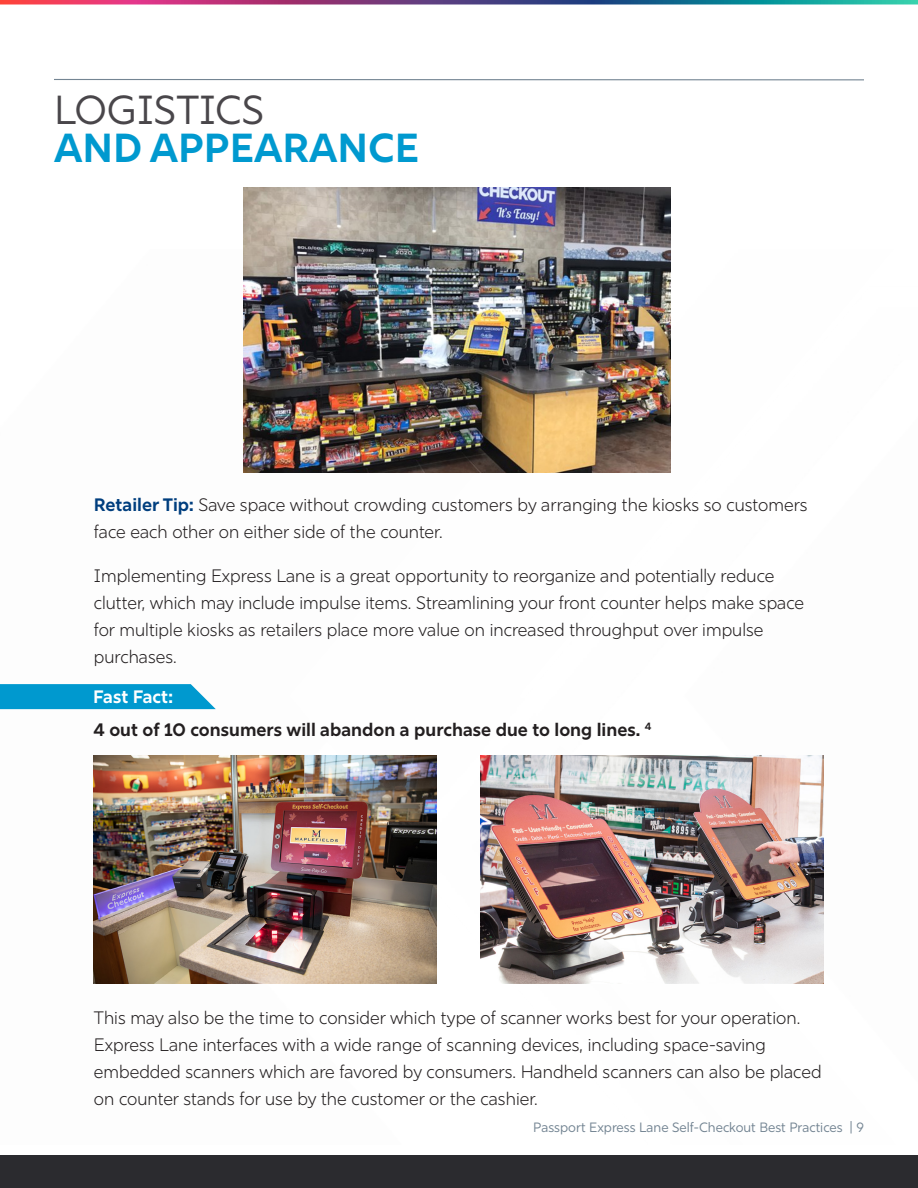
<style>
.page{position:relative;width:918px;height:1188px;background:#fff}
.page>*{position:absolute;margin:0;border:0;box-sizing:border-box;transform-origin:0 0}
.t1{font:700 40.5px "Rig Sans";color:#0099cf}
.t2{font:40.5px "Rig Sans";color:#49464a}
.t3{font:300 18px/27px "Rig Sans";color:#231f20}
.t4{font:700 18px "Rig Sans";color:#231f20}
.t5{font:700 18px "Rig Sans";color:#fff}
.t6{font:13.5px "Rig Sans";color:#748593}
.s1{font-weight:700;color:#003e7e}
</style>
<div class="page">
<div style="left:0;top:1155px;width:918px;height:33px;background:#2b2b2f"></div>
<svg style="left:0;top:0;width:918px;height:4px;background:#6a5581"></svg>
<hr style="left:54px;top:79px;width:810px;height:1px;background:#748593">
<img style="left:243px;top:188px;width:427px;height:284px">
<img style="left:94px;top:755px;width:343px;height:229px">
<img style="left:481px;top:755px;width:342px;height:229px">
<svg style="left:0;top:684px;width:216px;height:25px;background:#109fd1"></svg>
<p class="t2" style="left:54px;top:86px;width:212px">LOGISTICS</p>
<p class="t1" style="left:54px;top:123px;width:367px">AND APPEARANCE</p>
<p class="t3" style="left:94px;top:492px;width:715px"><span class="s1">Retailer Tip:</span> Save space without crowding customers by arranging the kiosks so customers face each other on either side of the counter.</p>
<p class="t3" style="left:94px;top:563px;width:712px">Implementing Express Lane is a great opportunity to reorganize and potentially reduce clutter, which may include impulse items. Streamlining your front counter helps make space for multiple kiosks as retailers place more value on increased throughput over impulse purchases.</p>
<p class="t5" style="left:93px;top:686px;width:81px">Fast Fact:</p>
<p class="t4" style="left:93px;top:719px;width:560px">4 out of 10 consumers will abandon a purchase due to long lines. <sup>4</sup></p>
<p class="t3" style="left:94px;top:1005px;width:729px">This may also be the time to consider which type of scanner works best for your operation.<br>Express Lane interfaces with a wide range of scanning devices, including space-saving embedded scanners which are favored by consumers. Handheld scanners can also be placed on counter stands for use by the customer or the cashier.</p>
<p class="t6" style="left:533px;top:1119px;width:332px">Passport Express Lane Self-Checkout Best Practices | 9</p>
</div>
